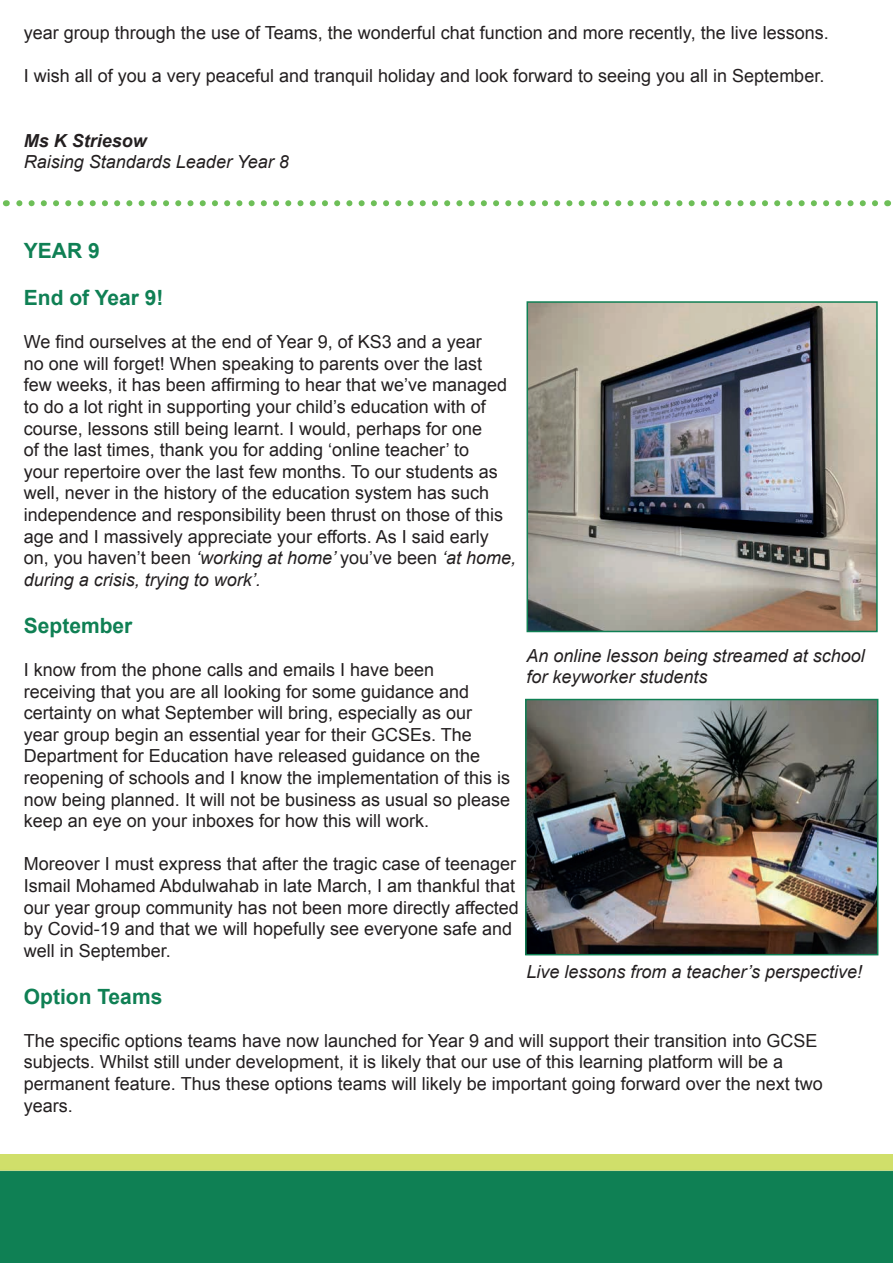
<style>
.page{position:relative;width:893px;height:1263px;background:#fff}
.page>*{position:absolute;margin:0;border:0;box-sizing:border-box;transform-origin:0 0}
.t1{font:700 21px "Arial";color:#0f8054}
.t2{font:18px/21.6px "Arial";color:#231f20}
.t3{font:italic 18px/21.6px "Arial";color:#231f20}
.t4{font:italic 700 18px "Arial";color:#231f20}
.s1{font-style:italic}
</style>
<div class="page">
<img style="left:0;top:1154px;width:893px;height:109px">
<svg style="left:6px;top:200px;width:869px;height:6px"></svg>
<img style="left:529px;top:304px;width:346px;height:325px">
<div style="left:526px;top:301px;width:352px;height:331px;border:2px solid #0f8054"></div>
<img style="left:528px;top:702px;width:347px;height:250px">
<div style="left:525px;top:699px;width:353px;height:256px;border:2px solid #0f8054"></div>
<p class="t2" style="left:24px;top:22px;width:806px">year group through the use of Teams, the wonderful chat function and more recently, the live lessons.</p>
<p class="t2" style="left:24px;top:65px;width:802px">I wish all of you a very peaceful and tranquil holiday and look forward to seeing you all in September.</p>
<p class="t4" style="left:24px;top:128px;width:125px">Ms K Striesow</p>
<p class="t3" style="left:24px;top:151px;width:266px">Raising Standards Leader Year 8</p>
<p class="t1" style="left:24px;top:237px;width:77px">YEAR 9</p>
<p class="t1" style="left:24px;top:284px;width:141px">End of Year 9!</p>
<p class="t2" style="left:24px;top:331px;width:494px">We find ourselves at the end of Year 9, of KS3 and a year<br>no one will forget! When speaking to parents over the last<br>few weeks, it has been affirming to hear that we’ve managed to do a lot right in supporting your child’s education with of course, lessons still being learnt. I would, perhaps for one<br>of the last times, thank you for adding ‘online teacher’ to<br>your repertoire over the last few months. To our students as well, never in the history of the education system has such independence and responsibility been thrust on those of this age and I massively appreciate your efforts. As I said early on, you haven’t been <span class="s1">‘working at home’</span> you’ve been <span class="s1">‘at home, during a crisis, trying to work’.</span></p>
<p class="t1" style="left:24px;top:611px;width:110px">September</p>
<p class="t2" style="left:24px;top:659px;width:488px">I know from the phone calls and emails I have been receiving that you are all looking for some guidance and certainty on what September will bring, especially as our year group begin an essential year for their GCSEs. The Department for Education have released guidance on the reopening of schools and I know the implementation of this is now being planned. It will not be business as usual so please keep an eye on your inboxes for how this will work.</p>
<p class="t2" style="left:24px;top:853px;width:496px">Moreover I must express that after the tragic case of teenager Ismail Mohamed Abdulwahab in late March, I am thankful that our year group community has not been more directly affected by Covid-19 and that we will hopefully see everyone safe and well in September.</p>
<p class="t1" style="left:24px;top:982px;width:140px">Option Teams</p>
<p class="t2" style="left:24px;top:1030px;width:801px">The specific options teams have now launched for Year 9 and will support their transition into GCSE subjects. Whilst still under development, it is likely that our use of this learning platform will be a permanent feature. Thus these options teams will likely be important going forward over the next two years.</p>
<p class="t3" style="left:526px;top:645px;width:340px">An online lesson being streamed at school for keyworker students</p>
<p class="t3" style="left:526px;top:961px;width:337px">Live lessons from a teacher’s perspective!</p>
</div>
